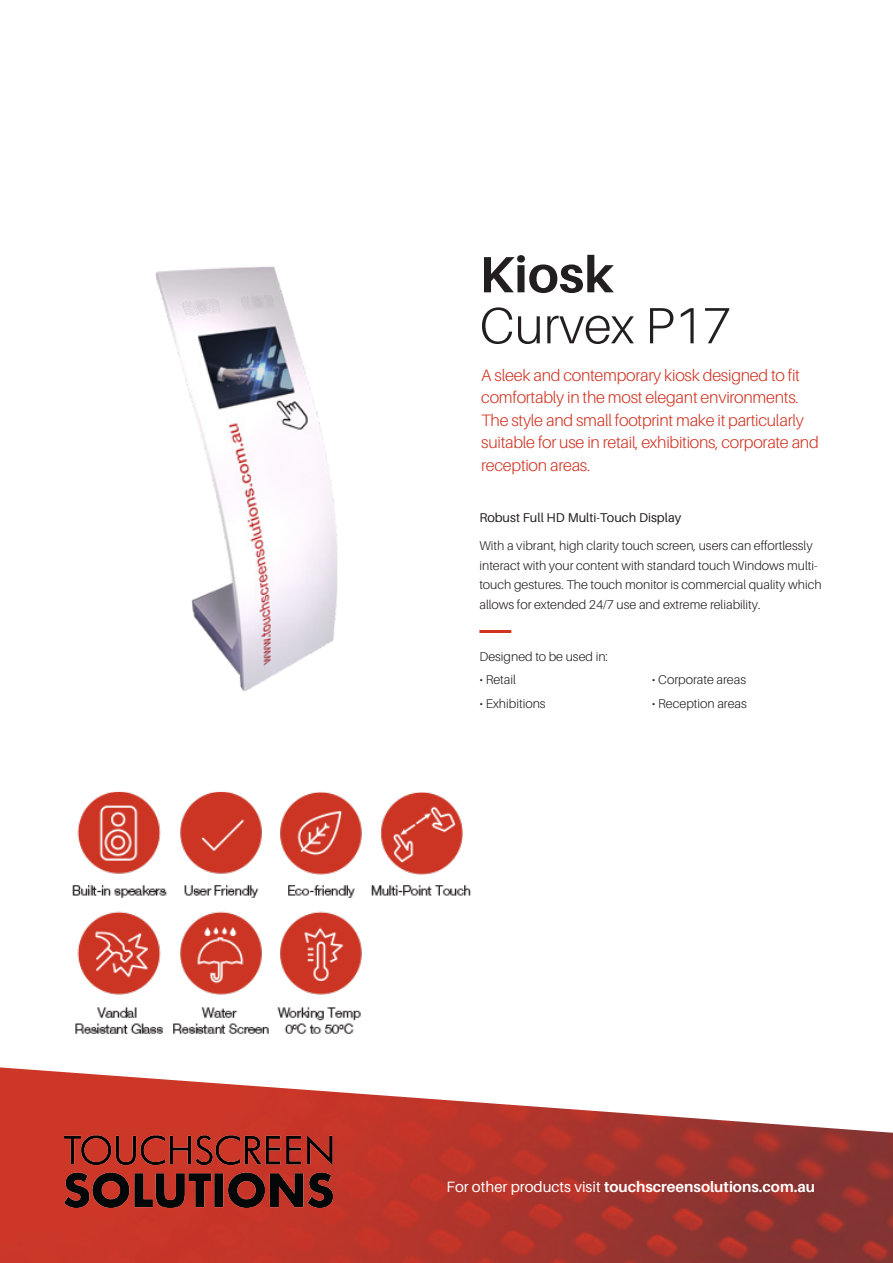
<style>
.page{position:relative;width:893px;height:1263px;background:#fff}
.page>*{position:absolute;margin:0;border:0;box-sizing:border-box;transform-origin:0 0}
.Product_Title{font:300 51px/51px "Aileron";color:#231f20}
.Intro_Text{font:300 16.5px/22.5px "Aileron";letter-spacing:-.015em;color:#d03524}
.Body_Text{font:700 15px "Aileron";color:#fff}
.Body_Text-2{font:300 12.75px/19.5px "Aileron";color:#231f20}
.Body_Text-3{font:12.75px "Aileron";color:#231f20}
.s1{font-weight:700}
.s2{font-weight:400}
</style>
<div class="page">
<img style="left:0;top:1067px;width:893px;height:196px">
<img style="left:155px;top:266px;width:357px;height:425px">
<img style="left:72px;top:791px;width:398px;height:243px">
<img style="left:64px;top:1135px;width:268px;height:73px">
<hr style="left:479px;top:630px;width:32px;height:3px;background:#d03524">
<p class="Product_Title" style="left:479px;top:250px;width:253px"><span class="s1">Kiosk<br></span>Curvex P17</p>
<p class="Intro_Text" style="left:481px;top:364px;width:339px">A sleek and contemporary kiosk designed to fit comfortably in the most elegant environments.<br>The style and small footprint make it particularly suitable for use in retail, exhibitions, corporate and reception areas.</p>
<p class="Body_Text-3" style="left:479px;top:511px;width:203px">Robust Full HD Multi-Touch Display</p>
<p class="Body_Text-2" style="left:479px;top:536px;width:344px">With a vibrant, high clarity touch screen, users can effortlessly interact with your content with standard touch Windows multi&shy;touch gestures. The touch monitor is commercial quality which allows for extended 24/7 use and extreme reliability.</p>
<p class="Body_Text-2" style="left:479px;top:646px;width:130px">Designed to be used in:</p>
<p class="Body_Text-2" style="left:479px;top:670px;width:38px">• Retail</p>
<p class="Body_Text-2" style="left:652px;top:670px;width:96px">• Corporate areas</p>
<p class="Body_Text-2" style="left:479px;top:694px;width:68px">• Exhibitions</p>
<p class="Body_Text-2" style="left:652px;top:694px;width:96px">• Reception areas</p>
<p class="Body_Text" style="left:446px;top:1178px;width:370px"><span class="s2">For other products visit</span> touchscreensolutions.com.au</p>
</div>
